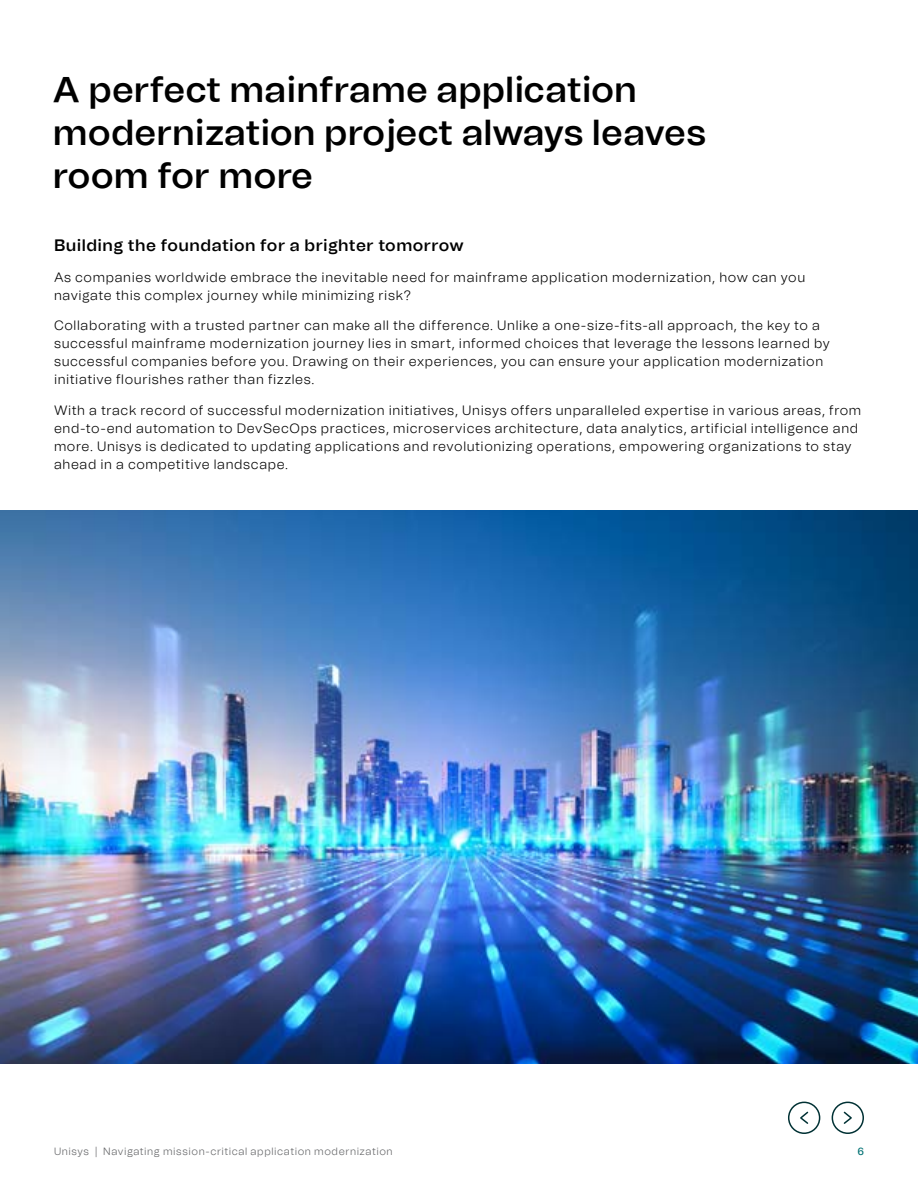
<style>
.page{position:relative;width:918px;height:1188px;background:#fff}
.page>*{position:absolute;margin:0;border:0;box-sizing:border-box;transform-origin:0 0}
.t1{font:600 36px/43.2px "Tomato Grotesk";color:#000}
.t2{font:600 16.5px "Tomato Grotesk";letter-spacing:.025em;color:#000}
.t3{font:300 13.5px/18px "Tomato Grotesk";letter-spacing:.045em;color:#000}
.t4{font:300 10.5px "Tomato Grotesk";letter-spacing:.05em;color:#636466}
.t5{font:500 10.5px "Tomato Grotesk";color:#007173}
</style>
<div class="page">
<img style="left:0;top:510px;width:918px;height:554px">
<div style="left:788px;top:1102px;width:32px;height:32px;border:2px solid #003134;border-radius:50%"></div>
<svg style="left:800px;top:1111px;width:9px;height:13px"></svg>
<div style="left:832px;top:1102px;width:32px;height:32px;border:2px solid #003134;border-radius:50%"></div>
<svg style="left:843px;top:1111px;width:9px;height:13px"></svg>
<h1 class="t1" style="left:53px;top:67px;width:655px">A perfect mainframe application modernization project always leaves room for more</h1>
<p class="t2" style="left:54px;top:233px;width:411px">Building the foundation for a brighter tomorrow</p>
<p class="t3" style="left:54px;top:268px;width:753px">As companies worldwide embrace the inevitable need for mainframe application modernization, how can you navigate this complex journey while minimizing risk?</p>
<p class="t3" style="left:54px;top:316px;width:777px">Collaborating with a trusted partner can make all the difference. Unlike a one-size-fits-all approach, the key to a successful mainframe modernization journey lies in smart, informed choices that leverage the lessons learned by successful companies before you. Drawing on their experiences, you can ensure your application modernization initiative flourishes rather than fizzles.</p>
<p class="t3" style="left:54px;top:401px;width:809px">With a track record of successful modernization initiatives, Unisys offers unparalleled expertise in various areas, from end-to-end automation to DevSecOps practices, microservices architecture, data analytics, artificial intelligence and more. Unisys is dedicated to updating applications and revolutionizing operations, empowering organizations to stay ahead in a competitive landscape.</p>
<p class="t4" style="left:54px;top:1144px;width:340px">Unisys | Navigating mission-critical application modernization</p>
<p class="t5" style="left:858px;top:1144px;width:8px">6</p>
</div>
